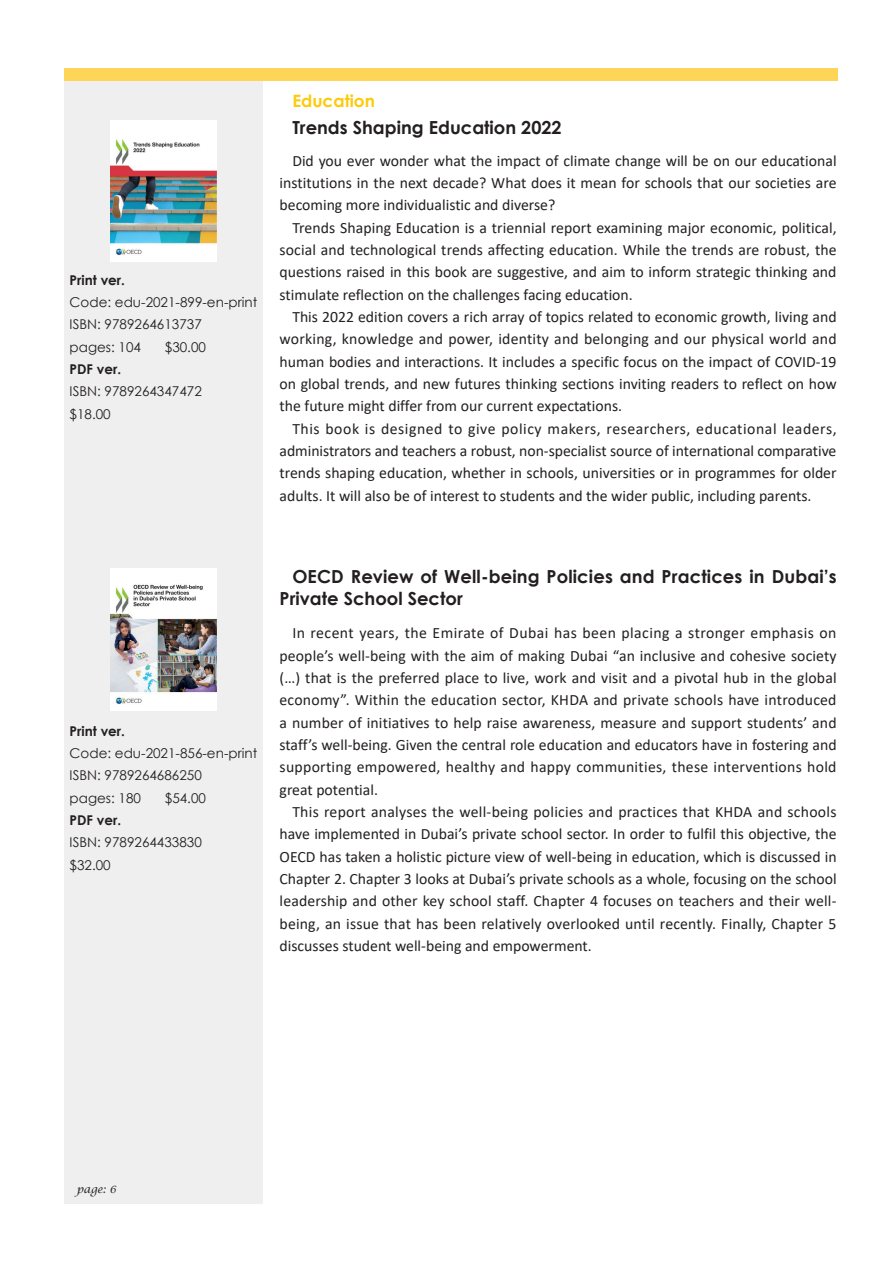
<style>
.page{position:relative;width:893px;height:1263px;background:#fff}
.page>*{position:absolute;margin:0;border:0;box-sizing:border-box;transform-origin:0 0}
.t1{font:700 18px/22.4px "Century Gothic";letter-spacing:.005em;color:#231f20}
.t2{font:700 16.95px "Century Gothic";color:#feca0a}
.t3{font:15.75px/22.4px "Calibri";color:#231f20;text-align:justify}
.t4{font:13.5px "Century Gothic";color:#231f20}
.t5{font:700 13.5px "Century Gothic";color:#231f20}
.t6{font:italic 10.65px "Lucida Calligraphy";color:#231f20}
</style>
<div class="page">
<div style="left:64px;top:81px;width:199px;height:1122px;background:#efeff0"></div>
<div style="left:64px;top:69px;width:774px;height:12px;background:#fed556"></div>
<img style="left:111px;top:120px;width:106px;height:142px">
<img style="left:111px;top:569px;width:106px;height:141px">
<p class="t5" style="left:70px;top:269px;width:57px">Print ver.</p>
<p class="t4" style="left:70px;top:293px;width:189px">Code: edu-2021-899-en-print</p>
<p class="t4" style="left:70px;top:315px;width:134px">ISBN: 9789264613737</p>
<p class="t4" style="left:70px;top:337px;width:73px">pages: 104</p>
<p class="t4" style="left:165px;top:337px;width:43px">$30.00</p>
<p class="t5" style="left:70px;top:359px;width:53px">PDF ver.</p>
<p class="t4" style="left:70px;top:382px;width:134px">ISBN: 9789264347472</p>
<p class="t4" style="left:70px;top:404px;width:43px">$18.00</p>
<p class="t2" style="left:292px;top:88px;width:84px">Education</p>
<p class="t1" style="left:292px;top:116px;width:271px">Trends Shaping Education 2022</p>
<p class="t3" style="left:280px;top:149px;width:558px;text-indent:13px">Did you ever wonder what the impact of climate change will be on our educational institutions in the next decade? What does it mean for schools that our societies are becoming more individualistic and diverse?</p>
<p class="t3" style="left:280px;top:216px;width:558px;text-indent:13px">Trends Shaping Education is a triennial report examining major economic, political, social and technological trends affecting education. While the trends are robust, the questions raised in this book are suggestive, and aim to inform strategic thinking and stimulate reflection on the challenges facing education.</p>
<p class="t3" style="left:280px;top:305px;width:558px;text-indent:13px">This 2022 edition covers a rich array of topics related to economic growth, living and working, knowledge and power, identity and belonging and our physical world and human bodies and interactions. It includes a specific focus on the impact of COVID‑19 on global trends, and new futures thinking sections inviting readers to reflect on how the future might differ from our current expectations.</p>
<p class="t3" style="left:280px;top:417px;width:559px;text-indent:13px">This book is designed to give policy makers, researchers, educational leaders, administrators and teachers a robust, non-specialist source of international comparative trends shaping education, whether in schools, universities or in programmes for older adults. It will also be of interest to students and the wider public, including parents.</p>
<p class="t5" style="left:70px;top:721px;width:57px">Print ver.</p>
<p class="t4" style="left:70px;top:744px;width:189px">Code: edu-2021-856-en-print</p>
<p class="t4" style="left:70px;top:766px;width:134px">ISBN: 9789264686250</p>
<p class="t4" style="left:70px;top:788px;width:73px">pages: 180</p>
<p class="t4" style="left:165px;top:788px;width:43px">$54.00</p>
<p class="t5" style="left:70px;top:810px;width:53px">PDF ver.</p>
<p class="t4" style="left:70px;top:833px;width:134px">ISBN: 9789264433830</p>
<p class="t4" style="left:70px;top:855px;width:43px">$32.00</p>
<p class="t1" style="left:280px;top:564px;width:559px;text-indent:13px">OECD Review of Well-being Policies and Practices in Dubai’s<br>Private School Sector</p>
<p class="t3" style="left:280px;top:622px;width:559px;text-indent:13px">In recent years, the Emirate of Dubai has been placing a stronger emphasis on people’s well-being with the aim of making Dubai “an inclusive and cohesive society (…) that is the preferred place to live, work and visit and a pivotal hub in the global economy”. Within the education sector, KHDA and private schools have introduced a number of initiatives to help raise awareness, measure and support students’ and staff’s well-being. Given the central role education and educators have in fostering and supporting empowered, healthy and happy communities, these interventions hold great potential.</p>
<p class="t3" style="left:280px;top:800px;width:558px;text-indent:13px">This report analyses the well-being policies and practices that KHDA and schools have implemented in Dubai’s private school sector. In order to fulfil this objective, the OECD has taken a holistic picture view of well-being in education, which is discussed in Chapter 2. Chapter 3 looks at Dubai’s private schools as a whole, focusing on the school leadership and other key school staff. Chapter 4 focuses on teachers and their well&shy;being, an issue that has been relatively overlooked until recently. Finally, Chapter 5 discusses student well-being and empowerment.</p>
<p class="t6" style="left:77px;top:1183px;width:41px">page: 6</p>
</div>
